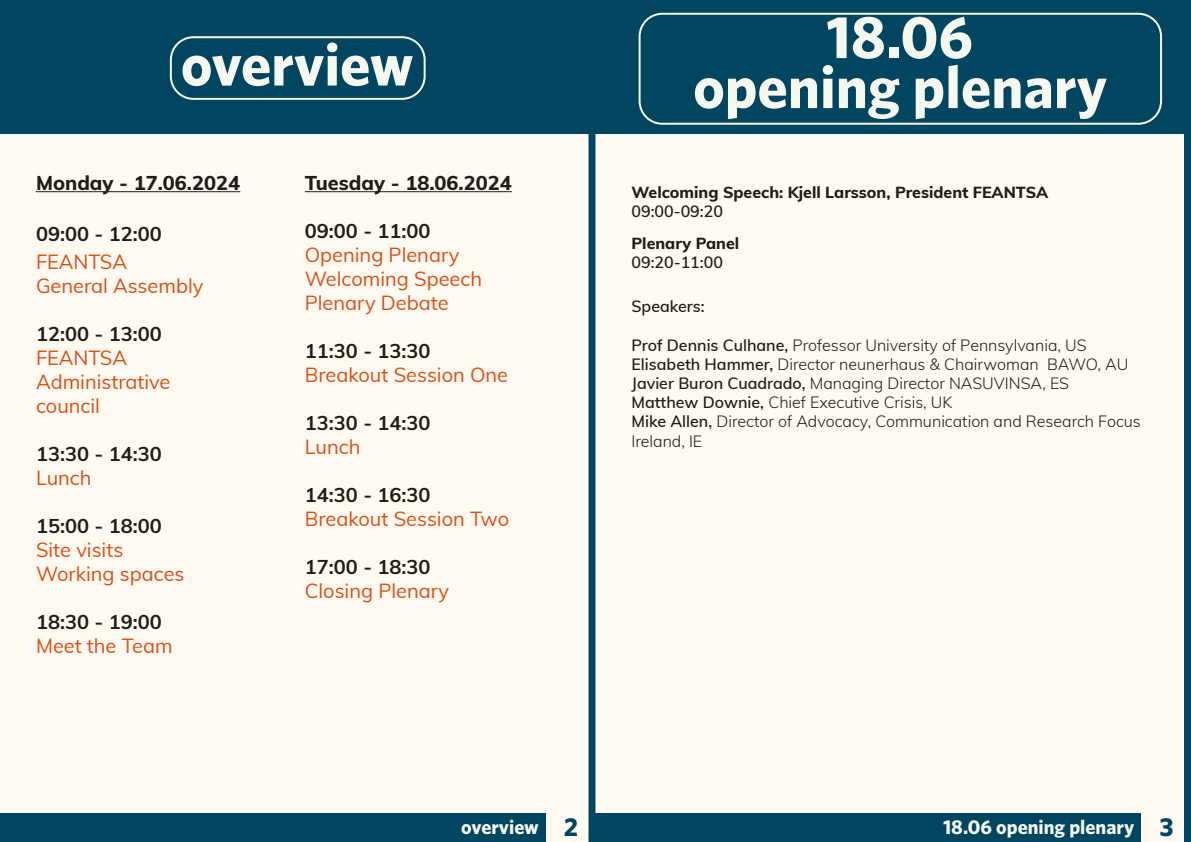
<style>
.page{position:relative;width:1191px;height:842px;background:#fff}
.page>*{position:absolute;margin:0;border:0;box-sizing:border-box;transform-origin:0 0}
.Subtitle{font:700 60px "Whitney";color:#f6f8ef}
.t1{font:700 26px "Whitney";color:#004661}
.Heading_3{font:20px/24px "Muli";color:#dc4e14}
.Heading_3-2{font:700 20px "Muli";color:#1d1d1b}
.Heading_2{font:800 20px "Muli";color:#1d1d1b}
.Subtitle-2{font:700 20px "Whitney";color:#f6f8ef}
.SESSION_TYPE{font:700 20px "Muli";color:#1d1d1b}
.Copy_subheading{font:300 16px/19.2px "Muli";color:#1d1d1b}
.Heading_2-2{font:800 16px "Muli";color:#1d1d1b}
.Heading_2-3{font:600 16px "Muli";color:#1d1d1b}
.Copy_subheading-2{font:600 16px "Muli";color:#1d1d1b}
.s1{font-weight:600}
</style>
<div class="page">
<div style="left:0;top:0;width:591px;height:842px;background:#fefaf2"></div>
<div style="left:595px;top:0;width:591px;height:842px;background:#fefaf2"></div>
<div style="left:0;top:0;width:595px;height:134px;background:#004661"></div>
<div style="left:595px;top:0;width:596px;height:134px;background:#004661"></div>
<div style="left:0;top:814px;width:546px;height:28px;background:#004661"></div>
<div style="left:595px;top:814px;width:546px;height:28px;background:#004661"></div>
<div style="left:588px;top:0;width:7px;height:842px;background:#004661"></div>
<div style="left:1184px;top:0;width:7px;height:842px;background:#004661"></div>
<hr style="left:36px;top:191px;width:204px;height:1px;background:#1d1d1b">
<hr style="left:305px;top:191px;width:207px;height:1px;background:#1d1d1b">
<div style="left:170px;top:36px;width:255px;height:64px;border:2px solid #f6f8ef;border-radius:23px"></div>
<div style="left:638px;top:13px;width:524px;height:112px;border:2px solid #f6f8ef;border-radius:23px"></div>
<p class="Subtitle" style="left:181px;top:28px;width:234px">overview</p>
<p class="Heading_2" style="left:36px;top:168px;width:206px">Monday - 17.06.2024</p>
<p class="SESSION_TYPE" style="left:36px;top:220px;width:127px">09:00 - 12:00</p>
<p class="Heading_3" style="left:36px;top:249px;width:93px">FEANTSA</p>
<p class="Heading_3" style="left:36px;top:273px;width:169px">General Assembly</p>
<p class="Heading_3-2" style="left:36px;top:320px;width:127px">12:00 - 13:00</p>
<p class="Heading_3" style="left:36px;top:345px;width:93px">FEANTSA</p>
<p class="Heading_3" style="left:36px;top:369px;width:136px">Administrative</p>
<p class="Heading_3" style="left:36px;top:393px;width:65px">council</p>
<p class="Heading_3-2" style="left:36px;top:440px;width:127px">13:30 - 14:30</p>
<p class="Heading_3" style="left:36px;top:465px;width:57px">Lunch</p>
<p class="Heading_3-2" style="left:36px;top:512px;width:127px">15:00 - 18:00</p>
<p class="Heading_3" style="left:36px;top:537px;width:150px">Site visits<br>Working spaces</p>
<p class="Heading_3-2" style="left:36px;top:608px;width:127px">18:30 - 19:00</p>
<p class="Heading_3" style="left:36px;top:633px;width:138px">Meet the Team</p>
<p class="Heading_2" style="left:305px;top:168px;width:208px">Tuesday - 18.06.2024</p>
<p class="Heading_3-2" style="left:305px;top:216px;width:127px">09:00 - 11:00</p>
<p class="Heading_3" style="left:305px;top:242px;width:156px">Opening Plenary</p>
<p class="Heading_3" style="left:305px;top:266px;width:179px">Welcoming Speech<br>Plenary Debate</p>
<p class="Heading_3-2" style="left:305px;top:336px;width:127px">11:30 - 13:30</p>
<p class="Heading_3" style="left:305px;top:362px;width:205px">Breakout Session One</p>
<p class="Heading_3-2" style="left:305px;top:408px;width:127px">13:30 - 14:30</p>
<p class="Heading_3" style="left:305px;top:434px;width:57px">Lunch</p>
<p class="Heading_3-2" style="left:305px;top:480px;width:127px">14:30 - 16:30</p>
<p class="Heading_3" style="left:305px;top:506px;width:206px">Breakout Session Two</p>
<p class="Heading_3-2" style="left:305px;top:552px;width:127px">17:00 - 18:30</p>
<p class="Heading_3" style="left:305px;top:578px;width:146px">Closing Plenary</p>
<p class="Subtitle" style="left:826px;top:1px;width:148px">18.06</p>
<p class="Subtitle" style="left:693px;top:51px;width:415px">opening plenary</p>
<p class="Heading_2-2" style="left:631px;top:180px;width:418px">Welcoming Speech: Kjell Larsson, President FEANTSA</p>
<p class="Heading_2-3" style="left:631px;top:199px;width:93px">09:00-09:20</p>
<p class="Heading_2-2" style="left:631px;top:231px;width:109px">Plenary Panel</p>
<p class="Heading_2-3" style="left:631px;top:251px;width:93px">09:20-11:00</p>
<p class="Copy_subheading-2" style="left:631px;top:295px;width:75px">Speakers:</p>
<p class="Copy_subheading" style="left:631px;top:334px;width:456px"><span class="s1">Prof Dennis Culhane,</span> Professor University of Pennsylvania, US</p>
<p class="Copy_subheading" style="left:631px;top:354px;width:498px"><span class="s1">Elisabeth Hammer,</span> Director neunerhaus &amp; Chairwoman BAWO, AU</p>
<p class="Copy_subheading" style="left:631px;top:373px;width:439px"><span class="s1">Javier Buron Cuadrado,</span> Managing Director NASUVINSA, ES</p>
<p class="Copy_subheading" style="left:631px;top:392px;width:322px"><span class="s1">Matthew Downie,</span> Chief Executive Crisis, UK</p>
<p class="Copy_subheading" style="left:631px;top:411px;width:511px"><span class="s1">Mike Allen,</span> Director of Advocacy, Communication and Research Focus<br>Ireland, IE</p>
<p class="Subtitle-2" style="left:461px;top:815px;width:79px">overview</p>
<h2 class="t1" style="left:564px;top:812px;width:16px">2</h2>
<h2 class="t1" style="left:1159px;top:812px;width:16px">3</h2>
<p class="Subtitle-2" style="left:943px;top:815px;width:193px">18.06 opening plenary</p>
</div>
